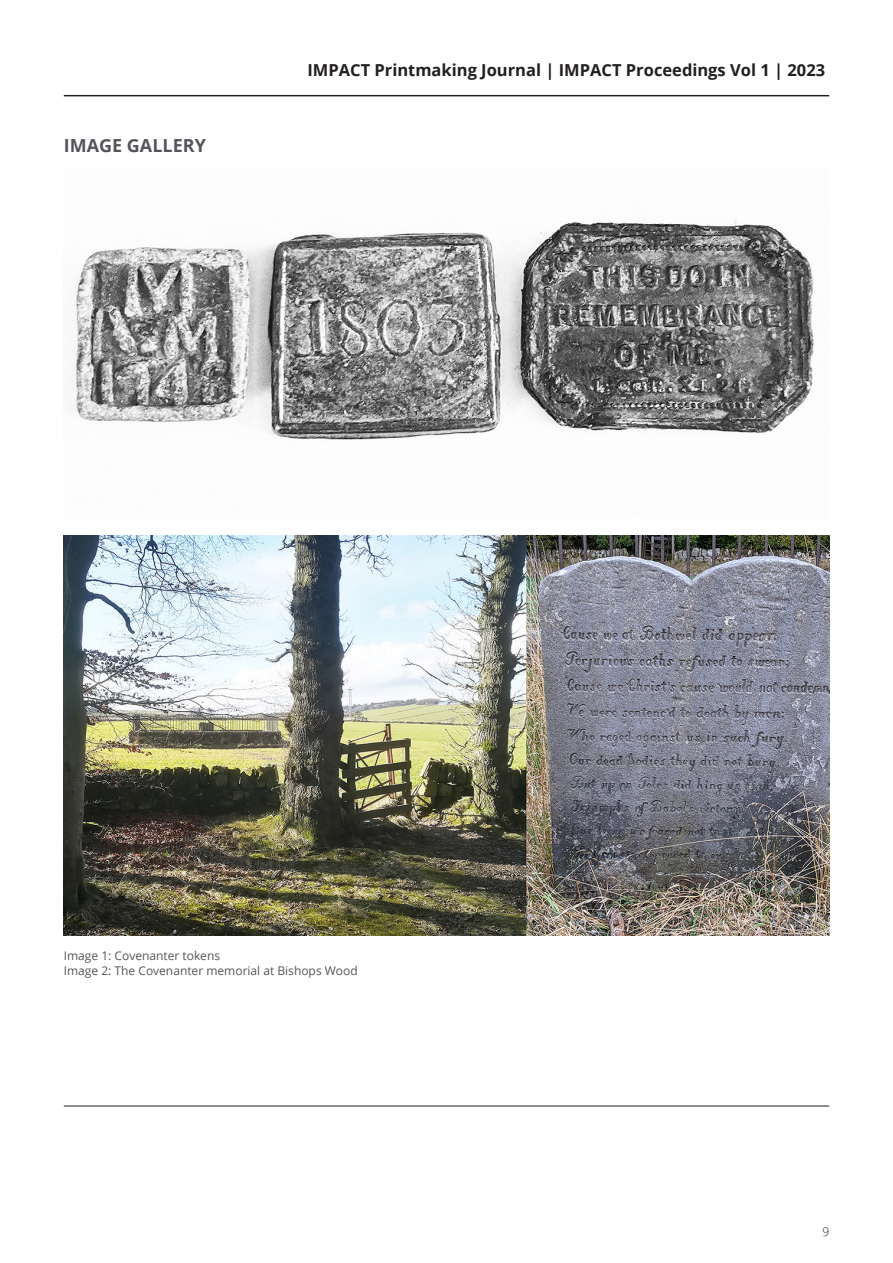
<style>
.page{position:relative;width:893px;height:1263px;background:#fff}
.page>*{position:absolute;margin:0;border:0;box-sizing:border-box;transform-origin:0 0}
.t1{font:700 18px "Open Sans";color:#54555a}
.t2{font:700 16.5px "Open Sans";color:#231f20}
.Figure_caption{font:12px "Open Sans";color:#54555a}
.t3{font:300 12px "Open Sans";color:#231f20}
.s1{font-style:inherit}
</style>
<div class="page">
<hr style="left:64px;top:95px;width:765px;height:1px;background:#231f20">
<hr style="left:64px;top:1106px;width:765px;height:1px;background:#231f20">
<img style="left:69px;top:219px;width:745px;height:221px">
<img style="left:64px;top:536px;width:765px;height:400px">
<p class="t1" style="left:64px;top:133px;width:144px">IMAGE GALLERY</p>
<h2 class="t2" style="left:307px;top:59px;width:519px">IMPACT Printmaking Journal | IMPACT Proceedings <span class="s1">Vol 1</span> | 2023</h2>
<p class="Figure_caption" style="left:64px;top:947px;width:158px">Image 1: Covenanter tokens</p>
<p class="Figure_caption" style="left:64px;top:962px;width:296px">Image 2: The Covenanter memorial at Bishops Wood</p>
<p class="t3" style="left:822px;top:1223px;width:8px">9</p>
</div>
